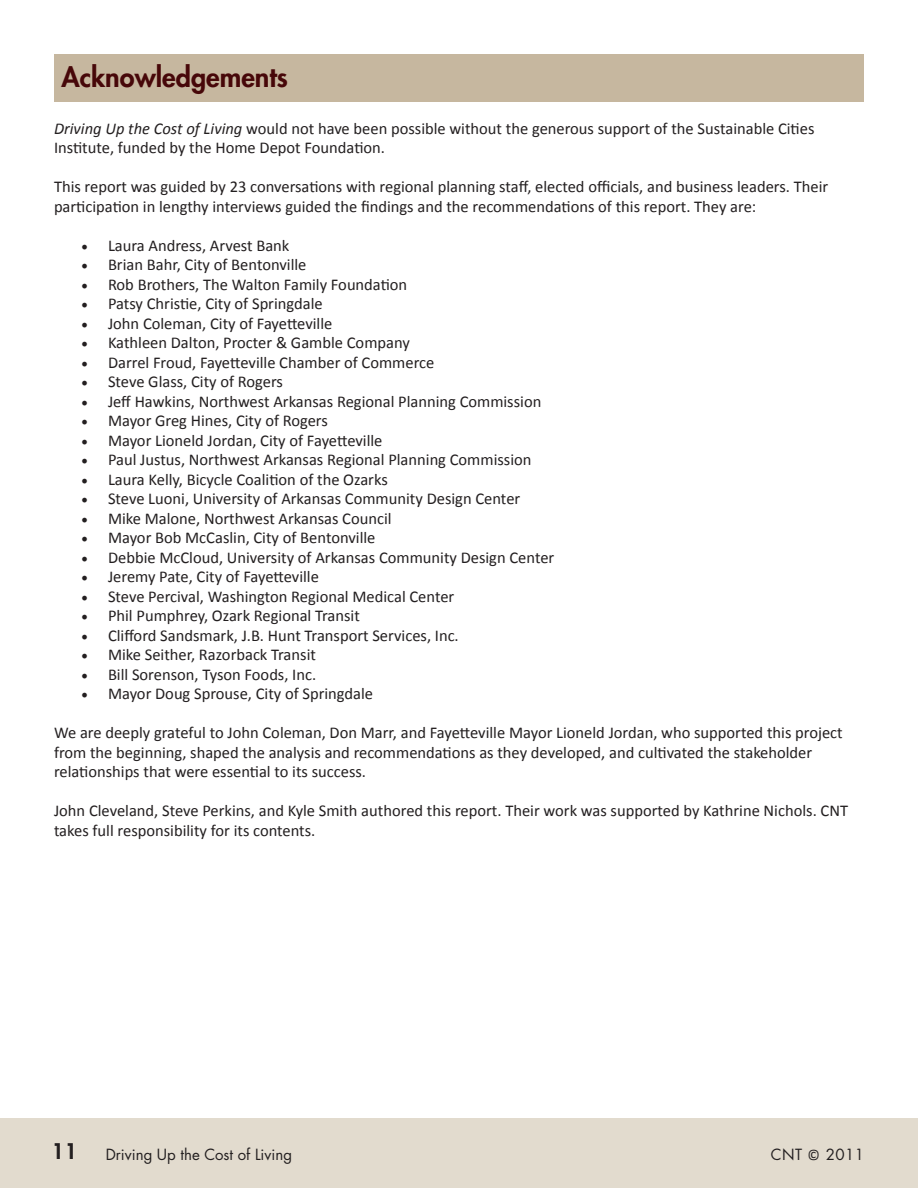
<style>
.page{position:relative;width:918px;height:1188px;background:#fff}
.page>*{position:absolute;margin:0;border:0;box-sizing:border-box;transform-origin:0 0}
.t1{font:800 27px "Futura Std";color:#470709}
.t2{font:800 21px "Futura Std";color:#231f20}
.t3{font:16.5px/19.5px "Calibri";color:#231f20}
.t4{font:15px "Futura Std";color:#231f20}
.s1{font-style:italic}
.s2{font-family:"Minion Pro";font-size:18px}
.s3{font-family:"Calibri"}
</style>
<div class="page">
<div style="left:0;top:1119px;width:918px;height:69px;background:#e2dbce"></div>
<div style="left:54px;top:54px;width:810px;height:47px;background:#c6b79f"></div>
<p class="t1" style="left:61px;top:60px;width:228px">Acknowledgements</p>
<p class="t3" style="left:54px;top:118px;width:762px"><span class="s1">Driving Up the Cost of Living</span> would not have been possible without the generous support of the Sustainable Cities<br>Institute, funded by the Home Depot Foundation.</p>
<p class="t3" style="left:54px;top:176px;width:776px">This report was guided by 23 conversations with regional planning staff, elected officials, and business leaders. Their participation in lengthy interviews guided the findings and the recommendations of this report. They are:</p>
<p class="t3" style="left:81px;top:235px;width:210px"><span class="s2">•</span> Laura Andress, Arvest Bank</p>
<p class="t3" style="left:81px;top:254px;width:227px"><span class="s2">•</span> Brian Bahr, City of Bentonville</p>
<p class="t3" style="left:81px;top:274px;width:328px"><span class="s2">•</span> Rob Brothers, The Walton Family Foundation</p>
<p class="t3" style="left:81px;top:293px;width:243px"><span class="s2">•</span> Patsy Christie, City of Springdale</p>
<p class="t3" style="left:81px;top:313px;width:253px"><span class="s2">•</span> John Coleman, City of Fayetteville</p>
<p class="t3" style="left:81px;top:332px;width:330px"><span class="s2">•</span> Kathleen Dalton, Procter &amp; Gamble Company</p>
<p class="t3" style="left:81px;top:352px;width:355px"><span class="s2">•</span> Darrel Froud, Fayetteville Chamber of Commerce</p>
<p class="t3" style="left:81px;top:371px;width:204px"><span class="s2">•</span> Steve Glass, City of Rogers</p>
<p class="t3" style="left:81px;top:391px;width:462px"><span class="s2">•</span> Jeff Hawkins, Northwest Arkansas Regional Planning Commission</p>
<p class="t3" style="left:81px;top:410px;width:248px"><span class="s2">•</span> Mayor Greg Hines, City of Rogers</p>
<p class="t3" style="left:81px;top:430px;width:303px"><span class="s2">•</span> Mayor Lioneld Jordan, City of Fayetteville</p>
<p class="t3" style="left:81px;top:449px;width:452px"><span class="s2">•</span> Paul Justus, Northwest Arkansas Regional Planning Commission</p>
<p class="t3" style="left:81px;top:469px;width:308px"><span class="s2">•</span> Laura Kelly, Bicycle Coalition of the Ozarks</p>
<p class="t3" style="left:81px;top:488px;width:441px"><span class="s2">•</span> Steve Luoni, University of Arkansas Community Design Center</p>
<p class="t3" style="left:81px;top:508px;width:312px"><span class="s2">•</span> Mike Malone, Northwest Arkansas Council</p>
<p class="t3" style="left:81px;top:527px;width:296px"><span class="s2">•</span> Mayor Bob McCaslin, City of Bentonville</p>
<p class="t3" style="left:81px;top:547px;width:475px"><span class="s2">•</span> Debbie McCloud, University of Arkansas Community Design Center</p>
<p class="t3" style="left:81px;top:566px;width:239px"><span class="s2">•</span> Jeremy Pate, City of Fayetteville</p>
<p class="t3" style="left:81px;top:586px;width:375px"><span class="s2">•</span> Steve Percival, Washington Regional Medical Center</p>
<p class="t3" style="left:81px;top:605px;width:280px"><span class="s2">•</span> Phil Pumphrey, Ozark Regional Transit</p>
<p class="t3" style="left:81px;top:625px;width:379px"><span class="s2">•</span> Clifford Sandsmark, J.B. Hunt Transport Services, Inc.</p>
<p class="t3" style="left:81px;top:644px;width:236px"><span class="s2">•</span> Mike Seither, Razorback Transit</p>
<p class="t3" style="left:81px;top:664px;width:237px"><span class="s2">•</span> Bill Sorenson, Tyson Foods, Inc.</p>
<p class="t3" style="left:81px;top:683px;width:294px"><span class="s2">•</span> Mayor Doug Sprouse, City of Springdale</p>
<p class="t3" style="left:54px;top:722px;width:790px">We are deeply grateful to John Coleman, Don Marr, and Fayetteville Mayor Lioneld Jordan, who supported this project from the beginning, shaped the analysis and recommendations as they developed, and cultivated the stakeholder relationships that were essential to its success.</p>
<p class="t3" style="left:54px;top:800px;width:796px">John Cleveland, Steve Perkins, and Kyle Smith authored this report. Their work was supported by Kathrine Nichols. CNT takes full responsibility for its contents.</p>
<p class="t2" style="left:52px;top:1138px;width:27px">11</p>
<p class="t4" style="left:106px;top:1145px;width:188px">Driving Up the Cost of Living</p>
<p class="t4" style="left:771px;top:1145px;width:95px">CNT <span class="s3">©</span> 2011</p>
</div>
